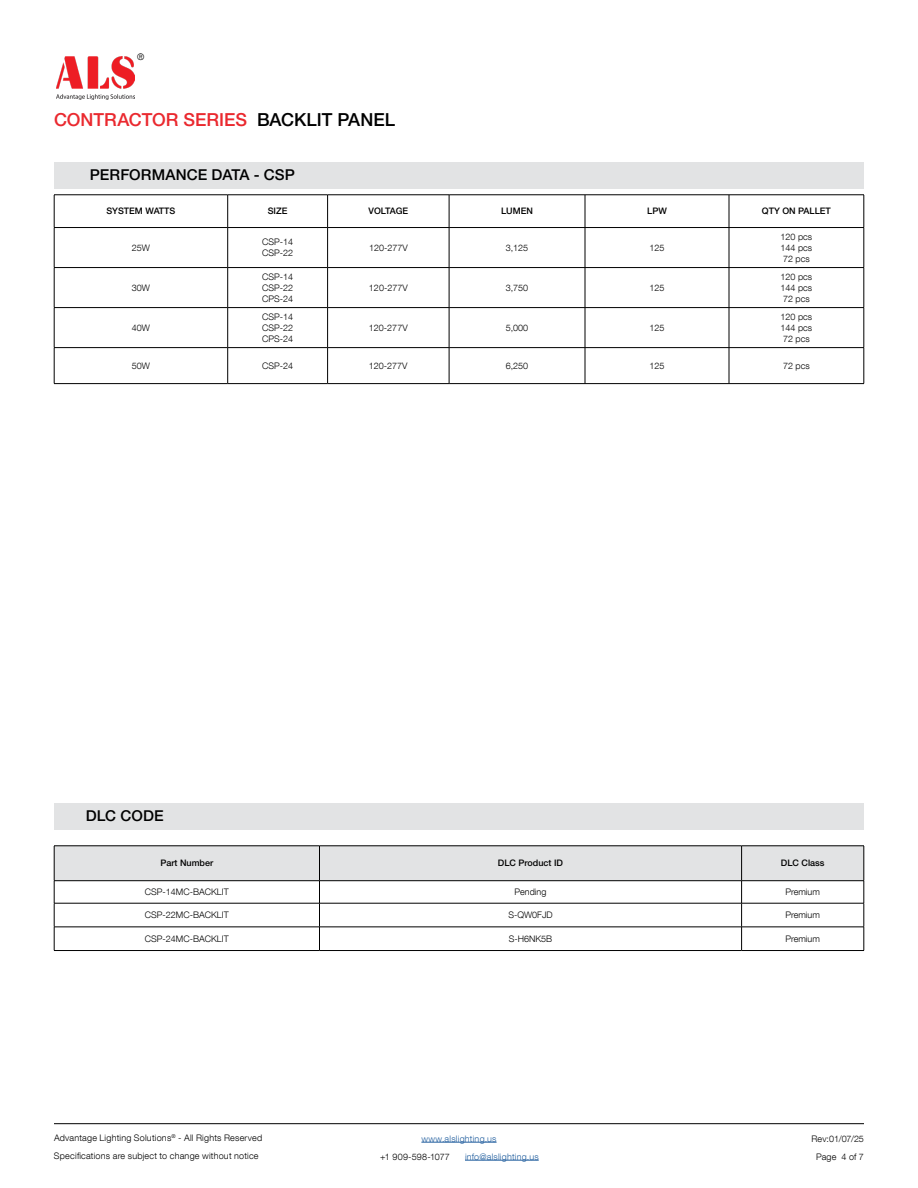
<style>
.page{position:relative;width:918px;height:1188px;background:#fff}
.page>*{position:absolute;margin:0;border:0;box-sizing:border-box;transform-origin:0 0}
.t1{font:500 18px "Helvetica Neue LT Pro";letter-spacing:-.005em;color:#ea292f}
.t2{font:500 15px "Helvetica Neue LT Pro";letter-spacing:.01em;color:#000}
.t3{font:300 9px/10.8px "Helvetica Neue LT Com";color:#000;text-align:justify}
.t4{font:300 9px/18px "Helvetica Neue LT Com";letter-spacing:.025em;color:#000}
.t5{font:500 9px "Helvetica Neue LT Pro";color:#000}
.t6{font:300 9px "Helvetica Neue LT Com";letter-spacing:.025em;color:#215e9e}
.s1{color:#000}
</style>
<div class="page">
<hr style="left:421px;top:1142px;width:76px;height:1px;background:#215e9e">
<hr style="left:465px;top:1160px;width:74px;height:1px;background:#215e9e">
<hr style="left:54px;top:1123px;width:810px;height:1px;background:#000">
<img style="left:56px;top:57px;width:79px;height:43px">
<div style="left:82px;top:162px;width:782px;height:26px;background:#e2e3e4"></div>
<div style="left:54px;top:162px;width:27px;height:26px;background:#e2e3e4"></div>
<hr style="left:54px;top:195px;width:174px;height:1px;background:#000">
<hr style="left:54px;top:195px;width:1px;height:32px;background:#000">
<hr style="left:228px;top:195px;width:100px;height:1px;background:#000">
<hr style="left:227px;top:195px;width:1px;height:32px;background:#000">
<hr style="left:328px;top:195px;width:121px;height:1px;background:#000">
<hr style="left:327px;top:195px;width:1px;height:32px;background:#000">
<hr style="left:449px;top:195px;width:136px;height:1px;background:#000">
<hr style="left:449px;top:195px;width:1px;height:32px;background:#000">
<hr style="left:585px;top:195px;width:144px;height:1px;background:#000">
<hr style="left:585px;top:195px;width:1px;height:32px;background:#000">
<hr style="left:729px;top:195px;width:135px;height:1px;background:#000">
<hr style="left:729px;top:195px;width:1px;height:32px;background:#000">
<hr style="left:864px;top:195px;width:1px;height:32px;background:#000">
<hr style="left:54px;top:227px;width:174px;height:1px;background:#000">
<hr style="left:54px;top:228px;width:1px;height:39px;background:#000">
<hr style="left:228px;top:227px;width:100px;height:1px;background:#000">
<hr style="left:227px;top:228px;width:1px;height:39px;background:#000">
<hr style="left:328px;top:227px;width:121px;height:1px;background:#000">
<hr style="left:327px;top:228px;width:1px;height:39px;background:#000">
<hr style="left:449px;top:227px;width:136px;height:1px;background:#000">
<hr style="left:449px;top:228px;width:1px;height:39px;background:#000">
<hr style="left:585px;top:227px;width:144px;height:1px;background:#000">
<hr style="left:585px;top:228px;width:1px;height:39px;background:#000">
<hr style="left:729px;top:227px;width:135px;height:1px;background:#000">
<hr style="left:729px;top:228px;width:1px;height:39px;background:#000">
<hr style="left:864px;top:228px;width:1px;height:39px;background:#000">
<hr style="left:54px;top:267px;width:174px;height:1px;background:#000">
<hr style="left:54px;top:268px;width:1px;height:39px;background:#000">
<hr style="left:228px;top:267px;width:100px;height:1px;background:#000">
<hr style="left:227px;top:268px;width:1px;height:39px;background:#000">
<hr style="left:328px;top:267px;width:121px;height:1px;background:#000">
<hr style="left:327px;top:268px;width:1px;height:39px;background:#000">
<hr style="left:449px;top:267px;width:136px;height:1px;background:#000">
<hr style="left:449px;top:268px;width:1px;height:39px;background:#000">
<hr style="left:585px;top:267px;width:144px;height:1px;background:#000">
<hr style="left:585px;top:268px;width:1px;height:39px;background:#000">
<hr style="left:729px;top:267px;width:135px;height:1px;background:#000">
<hr style="left:729px;top:268px;width:1px;height:39px;background:#000">
<hr style="left:864px;top:268px;width:1px;height:39px;background:#000">
<hr style="left:54px;top:307px;width:174px;height:1px;background:#000">
<hr style="left:54px;top:308px;width:1px;height:39px;background:#000">
<hr style="left:228px;top:307px;width:100px;height:1px;background:#000">
<hr style="left:227px;top:308px;width:1px;height:39px;background:#000">
<hr style="left:328px;top:307px;width:121px;height:1px;background:#000">
<hr style="left:327px;top:308px;width:1px;height:39px;background:#000">
<hr style="left:449px;top:307px;width:136px;height:1px;background:#000">
<hr style="left:449px;top:308px;width:1px;height:39px;background:#000">
<hr style="left:585px;top:307px;width:144px;height:1px;background:#000">
<hr style="left:585px;top:308px;width:1px;height:39px;background:#000">
<hr style="left:729px;top:307px;width:135px;height:1px;background:#000">
<hr style="left:729px;top:308px;width:1px;height:39px;background:#000">
<hr style="left:864px;top:308px;width:1px;height:39px;background:#000">
<hr style="left:54px;top:347px;width:174px;height:1px;background:#000">
<hr style="left:54px;top:348px;width:1px;height:35px;background:#000">
<hr style="left:228px;top:347px;width:100px;height:1px;background:#000">
<hr style="left:227px;top:348px;width:1px;height:35px;background:#000">
<hr style="left:328px;top:347px;width:121px;height:1px;background:#000">
<hr style="left:327px;top:348px;width:1px;height:35px;background:#000">
<hr style="left:449px;top:347px;width:136px;height:1px;background:#000">
<hr style="left:449px;top:348px;width:1px;height:35px;background:#000">
<hr style="left:585px;top:347px;width:144px;height:1px;background:#000">
<hr style="left:585px;top:348px;width:1px;height:35px;background:#000">
<hr style="left:729px;top:347px;width:135px;height:1px;background:#000">
<hr style="left:729px;top:348px;width:1px;height:35px;background:#000">
<hr style="left:864px;top:348px;width:1px;height:35px;background:#000">
<hr style="left:54px;top:383px;width:174px;height:1px;background:#000">
<hr style="left:228px;top:383px;width:100px;height:1px;background:#000">
<hr style="left:328px;top:383px;width:121px;height:1px;background:#000">
<hr style="left:449px;top:383px;width:136px;height:1px;background:#000">
<hr style="left:585px;top:383px;width:144px;height:1px;background:#000">
<hr style="left:729px;top:383px;width:135px;height:1px;background:#000">
<div style="left:82px;top:803px;width:782px;height:26px;background:#e2e3e4"></div>
<div style="left:54px;top:803px;width:27px;height:26px;background:#e2e3e4"></div>
<svg style="left:54px;top:846px;width:811px;height:104px"></svg>
<hr style="left:54px;top:950px;width:266px;height:1px;background:#000">
<hr style="left:320px;top:950px;width:422px;height:1px;background:#000">
<hr style="left:742px;top:950px;width:122px;height:1px;background:#000">
<p class="t3" style="left:137px;top:52px;width:9px">®</p>
<h1 class="t1" style="left:54px;top:109px;width:343px">CONTRACTOR SERIES <span class="s1">BACKLIT PANEL</span></h1>
<h2 class="t2" style="left:90px;top:166px;width:207px">PERFORMANCE DATA - CSP</h2>
<p class="t5" style="left:106px;top:206px;width:70px">SYSTEM WATTS</p>
<p class="t5" style="left:268px;top:206px;width:21px">SIZE</p>
<p class="t5" style="left:369px;top:206px;width:41px">VOLTAGE</p>
<p class="t5" style="left:501px;top:206px;width:33px">LUMEN</p>
<p class="t5" style="left:647px;top:206px;width:21px">LPW</p>
<p class="t5" style="left:762px;top:206px;width:71px">QTY ON PALLET</p>
<p class="t3" style="left:132px;top:242px;width:20px">25W</p>
<p class="t3" style="left:262px;top:237px;width:33px">CSP-14<br>CSP-22</p>
<p class="t3" style="left:369px;top:242px;width:40px">120-277V</p>
<p class="t3" style="left:506px;top:242px;width:24px">3,125</p>
<p class="t3" style="left:649px;top:242px;width:17px">125</p>
<p class="t3" style="left:781px;top:231px;width:33px">120 pcs 144 pcs 72 pcs</p>
<p class="t3" style="left:132px;top:282px;width:20px">30W</p>
<p class="t3" style="left:262px;top:271px;width:33px">CSP-14<br>CSP-22<br>CPS-24</p>
<p class="t3" style="left:369px;top:282px;width:40px">120-277V</p>
<p class="t3" style="left:506px;top:282px;width:24px">3,750</p>
<p class="t3" style="left:649px;top:282px;width:17px">125</p>
<p class="t3" style="left:781px;top:271px;width:33px">120 pcs 144 pcs 72 pcs</p>
<p class="t3" style="left:132px;top:322px;width:20px">40W</p>
<p class="t3" style="left:262px;top:311px;width:33px">CSP-14<br>CSP-22<br>CPS-24</p>
<p class="t3" style="left:369px;top:322px;width:40px">120-277V</p>
<p class="t3" style="left:506px;top:322px;width:24px">5,000</p>
<p class="t3" style="left:649px;top:322px;width:17px">125</p>
<p class="t3" style="left:781px;top:311px;width:33px">120 pcs 144 pcs 72 pcs</p>
<p class="t3" style="left:132px;top:360px;width:20px">50W</p>
<p class="t3" style="left:262px;top:360px;width:33px">CSP-24</p>
<p class="t3" style="left:369px;top:360px;width:40px">120-277V</p>
<p class="t3" style="left:506px;top:360px;width:24px">6,250</p>
<p class="t3" style="left:649px;top:360px;width:17px">125</p>
<p class="t3" style="left:783px;top:360px;width:28px">72 pcs</p>
<h2 class="t2" style="left:86px;top:807px;width:80px">DLC CODE</h2>
<p class="t5" style="left:160px;top:858px;width:54px">Part Number</p>
<p class="t5" style="left:498px;top:858px;width:67px">DLC Product ID</p>
<p class="t5" style="left:781px;top:858px;width:45px">DLC Class</p>
<p class="t3" style="left:145px;top:886px;width:85px">CSP-14MC-BACKLIT</p>
<p class="t3" style="left:515px;top:886px;width:33px">Pending</p>
<p class="t3" style="left:785px;top:886px;width:36px">Premium</p>
<p class="t3" style="left:145px;top:909px;width:85px">CSP-22MC-BACKLIT</p>
<p class="t3" style="left:508px;top:909px;width:46px">S-QW0FJD</p>
<p class="t3" style="left:785px;top:909px;width:36px">Premium</p>
<p class="t3" style="left:145px;top:933px;width:85px">CSP-24MC-BACKLIT</p>
<p class="t3" style="left:509px;top:933px;width:45px">S-H6NK5B</p>
<p class="t3" style="left:785px;top:933px;width:36px">Premium</p>
<p class="t4" style="left:54px;top:1129px;width:210px">Advantage Lighting Solutions<sup>®</sup> - All Rights Reserved<br>Specifications are subject to change without notice</p>
<p class="t3" style="left:811px;top:1129px;width:54px;line-height:18px;text-align:center">Rev:01/07/25<br>Page 4 of 7</p>
<p class="t6" style="left:421px;top:1133px;width:77px">www.alslighting.us</p>
<p class="t3" style="left:380px;top:1151px;width:71px">+1 909-598-1077</p>
<p class="t6" style="left:465px;top:1151px;width:75px">info@alslighting.us</p>
</div>
